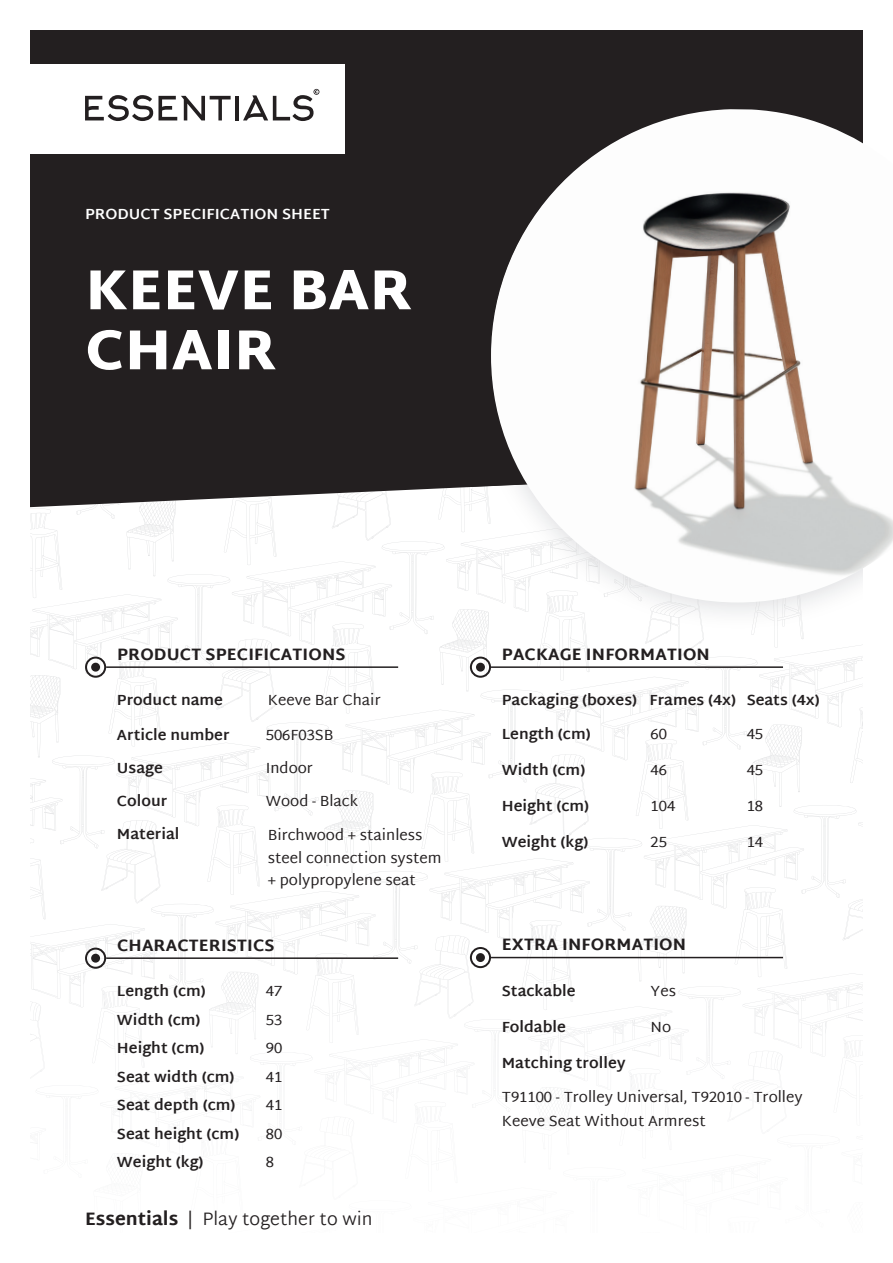
<style>
.page{position:relative;width:893px;height:1263px;background:#fff}
.page>*{position:absolute;margin:0;border:0;box-sizing:border-box;transform-origin:0 0}
.t1{font:900 57px/60px "Martel Sans";letter-spacing:.01em;color:#fff}
.t2{font:300 18px "Martel Sans";color:#231f20}
.t3{font:800 16.5px "Martel Sans";letter-spacing:.01em;color:#231f20}
.t4{font:700 15px "Martel Sans";color:#231f20}
.t5{font:15px/22.5px "Martel Sans";color:#231f20}
.t6{font:700 15px "Martel Sans";color:#fff}
.s1{font-weight:800}
</style>
<div class="page">
<div style="left:30px;top:30px;width:833px;height:442px;background:#231f20"></div>
<div style="left:0;top:64px;width:344px;height:89px;background:#fff"></div>
<svg style="left:85px;top:95px;width:146px;height:26px"></svg>
<hr style="left:235px;top:96px;width:4px;height:24px;background:#231f20">
<svg style="left:243px;top:89px;width:76px;height:32px"></svg>
<div style="left:467px;top:89px;width:373px;height:383px;background:#231f20"></div>
<img style="left:840px;top:89px;width:23px;height:20px">
<svg style="left:30px;top:472px;width:833px;height:654px"></svg>
<img style="left:491px;top:109px;width:402px;height:493px">
<p class="t6" style="left:85px;top:205px;width:246px">PRODUCT SPECIFICATION SHEET</p>
<h1 class="t1" style="left:85px;top:260px;width:328px">KEEVE BAR<br>CHAIR</h1>
<p class="t3" style="left:117px;top:644px;width:230px">PRODUCT SPECIFICATIONS</p>
<p class="t3" style="left:502px;top:644px;width:210px">PACKAGE INFORMATION</p>
<p class="t4" style="left:117px;top:691px;width:108px">Product name</p>
<p class="t5" style="left:268px;top:689px;width:114px">Keeve Bar Chair</p>
<p class="t4" style="left:117px;top:726px;width:114px">Article number</p>
<p class="t5" style="left:266px;top:724px;width:69px">506F03SB</p>
<p class="t4" style="left:117px;top:759px;width:47px">Usage</p>
<p class="t5" style="left:266px;top:757px;width:49px">Indoor</p>
<p class="t4" style="left:117px;top:792px;width:52px">Colour</p>
<p class="t5" style="left:266px;top:790px;width:94px">Wood - Black</p>
<p class="t4" style="left:117px;top:825px;width:64px">Material</p>
<p class="t5" style="left:268px;top:824px;width:175px">Birchwood + stainless steel connection system + polypropylene seat</p>
<p class="t4" style="left:502px;top:691px;width:319px">Packaging (boxes) Frames (4x) Seats (4x)</p>
<p class="t4" style="left:502px;top:725px;width:90px">Length (cm)</p>
<p class="t5" style="left:651px;top:723px;width:18px">60</p>
<p class="t4" style="left:502px;top:761px;width:85px">Width (cm)</p>
<p class="t5" style="left:651px;top:759px;width:18px">46</p>
<p class="t4" style="left:502px;top:797px;width:89px">Height (cm)</p>
<p class="t5" style="left:651px;top:795px;width:26px">104</p>
<p class="t4" style="left:502px;top:833px;width:88px">Weight (kg)</p>
<p class="t5" style="left:651px;top:831px;width:18px">25</p>
<p class="t5" style="left:747px;top:723px;width:18px">45</p>
<p class="t5" style="left:747px;top:759px;width:18px">45</p>
<p class="t5" style="left:747px;top:795px;width:18px">18</p>
<p class="t5" style="left:747px;top:831px;width:18px">14</p>
<p class="t3" style="left:117px;top:935px;width:159px">CHARACTERISTICS</p>
<p class="t3" style="left:502px;top:935px;width:186px">EXTRA INFORMATION</p>
<p class="t4" style="left:117px;top:982px;width:90px">Length (cm)</p>
<p class="t5" style="left:266px;top:980px;width:18px">47</p>
<p class="t4" style="left:117px;top:1011px;width:85px">Width (cm)</p>
<p class="t5" style="left:266px;top:1008px;width:18px">53</p>
<p class="t4" style="left:117px;top:1039px;width:89px">Height (cm)</p>
<p class="t5" style="left:266px;top:1037px;width:18px">90</p>
<p class="t4" style="left:117px;top:1068px;width:119px">Seat width (cm)</p>
<p class="t5" style="left:266px;top:1065px;width:18px">41</p>
<p class="t4" style="left:117px;top:1096px;width:120px">Seat depth (cm)</p>
<p class="t5" style="left:266px;top:1094px;width:18px">41</p>
<p class="t4" style="left:117px;top:1125px;width:124px">Seat height (cm)</p>
<p class="t5" style="left:266px;top:1122px;width:18px">80</p>
<p class="t4" style="left:117px;top:1153px;width:88px">Weight (kg)</p>
<p class="t5" style="left:266px;top:1151px;width:10px">8</p>
<p class="t2" style="left:85px;top:1206px;width:289px"><span class="s1">Essentials</span> | Play together to win</p>
<p class="t4" style="left:502px;top:981px;width:75px">Stackable</p>
<p class="t5" style="left:651px;top:979px;width:27px">Yes</p>
<p class="t4" style="left:502px;top:1017px;width:66px">Foldable</p>
<p class="t5" style="left:651px;top:1015px;width:22px">No</p>
<p class="t4" style="left:502px;top:1053px;width:125px">Matching trolley</p>
<p class="t5" style="left:502px;top:1085px;width:302px;line-height:24px">T91100 - Trolley Universal, T92010 - Trolley<br>Keeve Seat Without Armrest</p>
</div>
